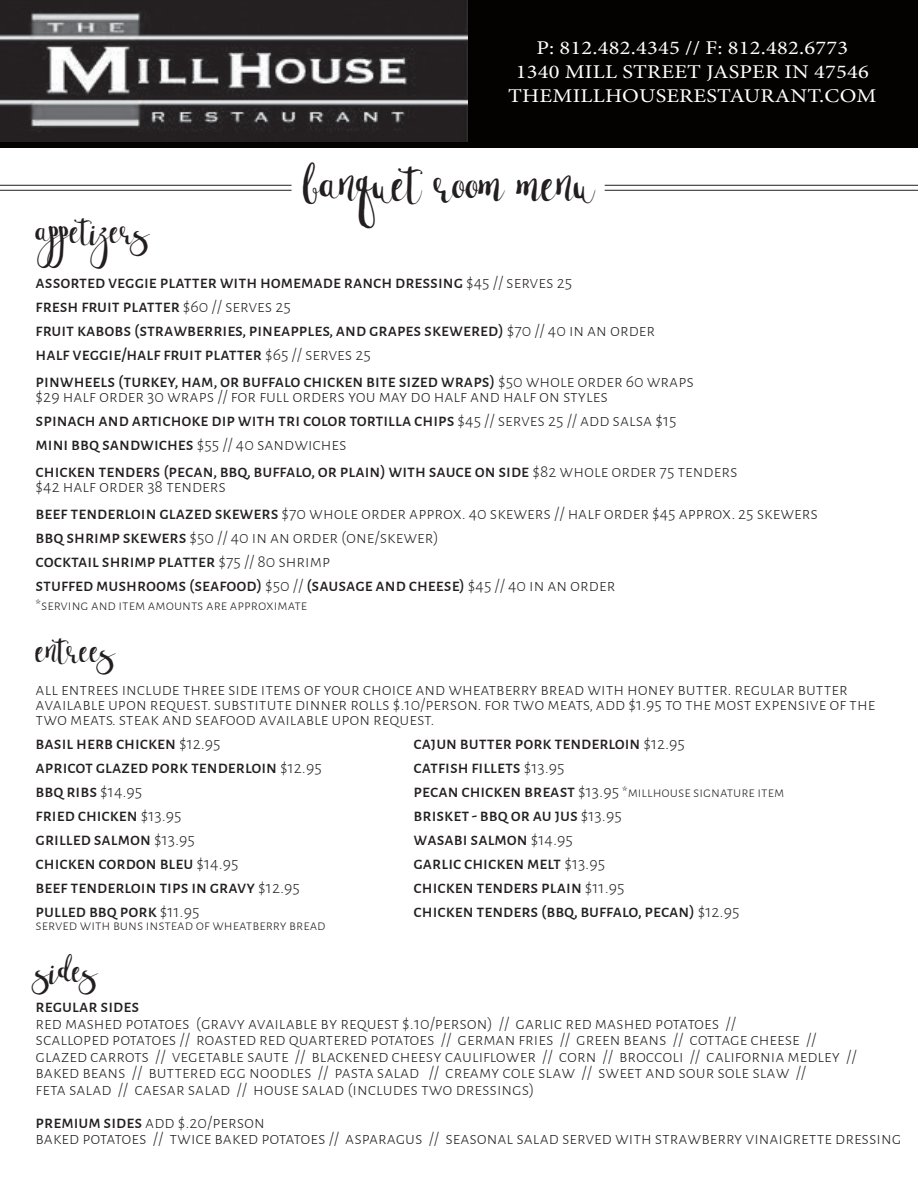
<style>
.page{position:relative;width:918px;height:1188px;background:#fff}
.page>*{position:absolute;margin:0;border:0;box-sizing:border-box;transform-origin:0 0}
.t1{font:48px "Bristol Font";color:#231f20}
.t2{font:34.5px "Bristol Font";color:#231f20}
.t3{font:33px "Bristol Font";color:#231f20}
.t4{font:19.5px "Minion Pro";letter-spacing:.01em;color:#fff;scale:1.15 1}
.t5{font:300 18px/15px "Alegreya Sans SC";color:#231f20}
.t6{font:500 18px "Alegreya Sans SC";color:#231f20}
.t7{font:300 15px "Alegreya Sans SC";color:#231f20}
.s1{font-weight:300}
.s2{font-weight:500}
.s3{font-weight:500;font-size:18px}
.s4{font-size:18px}
</style>
<div class="page">
<div style="left:0;top:0;width:918px;height:147px;background:#030200"></div>
<img style="left:0;top:0;width:467px;height:142px">
<hr style="left:0;top:185px;width:292px;height:1px;background:#231f20">
<hr style="left:0;top:190px;width:292px;height:1px;background:#231f20">
<hr style="left:605px;top:185px;width:313px;height:1px;background:#231f20">
<hr style="left:605px;top:190px;width:313px;height:1px;background:#231f20">
<p class="t2" style="left:36px;top:210px;width:114px">appetizers</p>
<p class="t4" style="left:536px;top:34px;width:273px">P: 812.482.4345 // F: 812.482.6773</p>
<p class="t4" style="left:516px;top:58px;width:309px">1340 MILL STREET JASPER IN 47546</p>
<p class="t4" style="left:508px;top:82px;width:322px">THEMILLHOUSERESTAURANT.COM</p>
<p class="t1" style="left:303px;top:156px;width:291px">banquet room menu</p>
<p class="t6" style="left:36px;top:270px;width:538px">assorted veggie platter with homemade ranch dressing <span class="s1">$45 // serves 25</span></p>
<p class="t6" style="left:36px;top:294px;width:257px">fresh fruit platter <span class="s1">$60 // serves 25</span></p>
<p class="t6" style="left:36px;top:318px;width:621px">fruit kabobs (strawberries, pineapples, and grapes skewered) <span class="s1">$70 // 40 in an order</span></p>
<p class="t6" style="left:36px;top:342px;width:337px">half veggie/half fruit platter <span class="s1">$65 // serves 25</span></p>
<p class="t6" style="left:36px;top:369px;width:660px">pinwheels (turkey, ham, or buffalo chicken bite sized wraps) <span class="s1">$50 whole order 60 wraps</span></p>
<p class="t5" style="left:36px;top:388px;width:574px">$29 half order 30 wraps // for full orders you may do half and half on styles</p>
<p class="t6" style="left:36px;top:408px;width:642px">spinach and artichoke dip with tri color tortilla chips <span class="s1">$45 // serves 25 // add salsa $15</span></p>
<p class="t6" style="left:36px;top:432px;width:313px">mini bbq sandwiches <span class="s1">$55 // 40 sandwiches</span></p>
<p class="t6" style="left:36px;top:459px;width:703px">chicken tenders (pecan, bbq, buffalo, or plain) with sauce on side <span class="s1">$82 whole order 75 tenders</span></p>
<p class="t5" style="left:36px;top:478px;width:192px">$42 half order 38 tenders</p>
<p class="t5" style="left:36px;top:505px;width:784px"><span class="s2">beef tenderloin glazed skewers</span> $70 whole order approx. 40 skewers // half order $45 approx. 25 skewers</p>
<p class="t5" style="left:36px;top:529px;width:405px"><span class="s2">bbq shrimp skewers</span> $50 // 40 in an order (one/skewer)</p>
<p class="t6" style="left:36px;top:549px;width:296px">cocktail shrimp platter <span class="s1">$75 // 80 shrimp</span></p>
<p class="t6" style="left:36px;top:573px;width:581px">stuffed mushrooms (seafood) <span class="s1">$50 //</span> (sausage and cheese) <span class="s1">$45 // 40 in an order</span></p>
<p class="t7" style="left:36px;top:596px;width:273px">*serving and item amounts are approximate</p>
<p class="t3" style="left:36px;top:631px;width:80px">entrees</p>
<p class="t5" style="left:36px;top:681px;width:841px">all entrees include three side items of your choice and wheatberry bread with honey butter. regular butter available upon request. substitute dinner rolls $.10/person. for two meats, add $1.95 to the most expensive of the two meats. steak and seafood available upon request.</p>
<p class="t6" style="left:36px;top:730px;width:187px">basil herb chicken <span class="s1">$12.95</span></p>
<p class="t6" style="left:414px;top:730px;width:273px">cajun butter pork tenderloin <span class="s1">$12.95</span></p>
<p class="t6" style="left:36px;top:754px;width:288px">apricot glazed pork tenderloin <span class="s1">$12.95</span></p>
<p class="t6" style="left:414px;top:754px;width:152px">catfish fillets <span class="s1">$13.95</span></p>
<p class="t6" style="left:36px;top:778px;width:108px">bbq ribs <span class="s1">$14.95</span></p>
<p class="t7" style="left:414px;top:782px;width:372px"><span class="s3">pecan chicken breast</span> <span class="s4">$13.95</span> *millhouse signature item</p>
<p class="t6" style="left:36px;top:802px;width:148px">fried chicken <span class="s1">$13.95</span></p>
<p class="t6" style="left:414px;top:802px;width:210px">brisket - bbq or au jus <span class="s1">$13.95</span></p>
<p class="t6" style="left:36px;top:826px;width:161px">grilled salmon <span class="s1">$13.95</span></p>
<p class="t6" style="left:414px;top:826px;width:161px">wasabi salmon <span class="s1">$14.95</span></p>
<p class="t6" style="left:36px;top:850px;width:204px">chicken cordon bleu <span class="s1">$14.95</span></p>
<p class="t6" style="left:414px;top:850px;width:193px">garlic chicken melt <span class="s1">$13.95</span></p>
<p class="t6" style="left:36px;top:874px;width:266px">beef tenderloin tips in gravy <span class="s1">$12.95</span></p>
<p class="t6" style="left:414px;top:874px;width:212px">chicken tenders plain <span class="s1">$11.95</span></p>
<p class="t6" style="left:36px;top:898px;width:165px">pulled bbq pork <span class="s1">$11.95</span></p>
<p class="t6" style="left:414px;top:898px;width:327px">chicken tenders (bbq, buffalo, pecan) <span class="s1">$12.95</span></p>
<p class="t7" style="left:36px;top:916px;width:292px">served with buns instead of wheatberry bread</p>
<p class="t3" style="left:36px;top:951px;width:62px">sides</p>
<p class="t6" style="left:36px;top:994px;width:105px">regular sides</p>
<p class="t5" style="left:36px;top:1015px;width:702px">red mashed potatoes (gravy available by request $.10/person) // garlic red mashed potatoes //</p>
<p class="t5" style="left:36px;top:1031px;width:782px">scalloped potatoes // roasted red quartered potatoes // german fries // green beans // cottage cheese //</p>
<p class="t5" style="left:36px;top:1048px;width:823px">glazed carrots // vegetable saute // blackened cheesy cauliflower // corn // broccoli // california medley //</p>
<p class="t5" style="left:36px;top:1064px;width:772px">baked beans // buttered egg noodles // pasta salad // creamy cole slaw // sweet and sour sole slaw //</p>
<p class="t5" style="left:36px;top:1081px;width:500px">feta salad // caesar salad // house salad (includes two dressings)</p>
<p class="t5" style="left:36px;top:1114px;width:231px"><span class="s2">premium sides</span> add $.20/person</p>
<p class="t5" style="left:36px;top:1130px;width:867px">baked potatoes // twice baked potatoes // asparagus // seasonal salad served with strawberry vinaigrette dressing</p>
</div>
